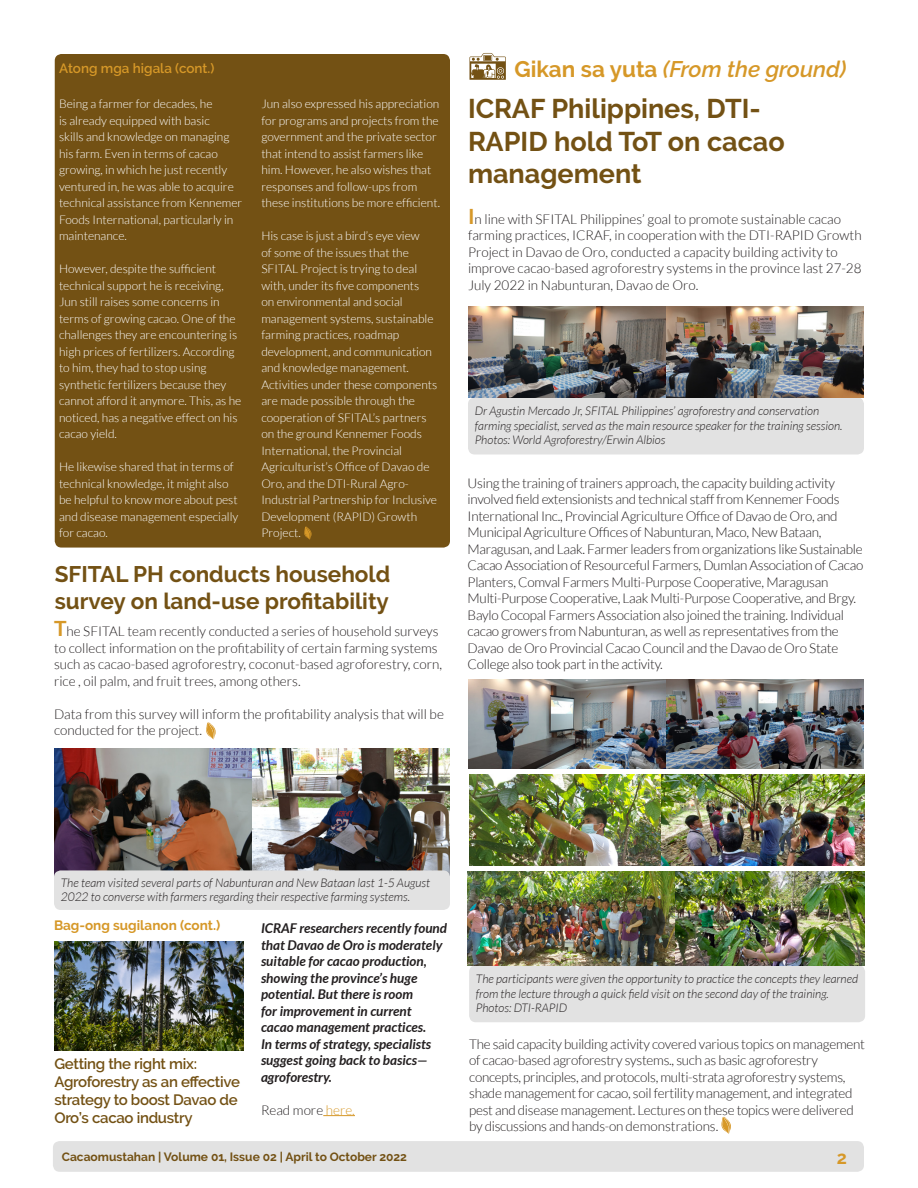
<style>
.page{position:relative;width:918px;height:1188px;background:#fff}
.page>*{position:absolute;margin:0;border:0;box-sizing:border-box;transform-origin:0 0}
.t1{font:700 27px/32.4px "Raleway";color:#735114}
.t2{font:700 22.5px/27px "Raleway";color:#735114}
.t3{font:italic 600 22.5px "Raleway";color:#d69828}
.t4{font:700 18px "Raleway";color:#d69828}
.t5{font:600 15px/18px "Raleway";letter-spacing:-.02em;color:#735114}
.t6{font:300 13.5px/16.5px "Lato";letter-spacing:-.02em;color:#231f20}
.t7{font:300 13.5px/16.5px "Lato";color:#231f20}
.t8{font:italic 700 13.5px/16.5px "Lato";color:#231f20}
.t9{font:700 13.5px "Raleway";color:#d69828}
.t10{font:600 13.5px "Raleway";color:#d69828}
.t11{font:300 12px/16.5px "Lato";color:#fff}
.t12{font:italic 300 12px/14.4px "Lato";color:#231f20}
.t13{font:700 12px "Raleway";color:#735114}
.s1{font-weight:700;font-style:normal}
.s2{font-weight:700;font-size:21px;color:#d69828}
.s3{color:#d69828}
</style>
<div class="page">
<div style="left:53px;top:1141px;width:811px;height:31px;background:#e2e2e2;border-radius:7px"></div>
<div style="left:55px;top:54px;width:395px;height:494px;background:#735114;border-radius:7px"></div>
<svg style="left:470px;top:53px;width:36px;height:27px"></svg>
<div style="left:468px;top:397px;width:396px;height:58px;background:#e2e2e2;border-radius:7px"></div>
<svg style="left:721px;top:1117px;width:10px;height:17px"></svg>
<svg style="left:304px;top:526px;width:8px;height:14px"></svg>
<img style="left:468px;top:306px;width:396px;height:91px">
<img style="left:469px;top:775px;width:193px;height:91px">
<img style="left:662px;top:775px;width:203px;height:91px">
<div style="left:469px;top:965px;width:396px;height:57px;background:#e2e2e2;border-radius:7px"></div>
<img style="left:468px;top:680px;width:396px;height:89px">
<img style="left:675px;top:872px;width:190px;height:93px">
<img style="left:467px;top:872px;width:208px;height:93px">
<img style="left:54px;top:748px;width:396px;height:126px">
<div style="left:54px;top:870px;width:396px;height:40px;background:#e2e2e2;border-radius:7px"></div>
<hr style="left:323px;top:1115px;width:32px;height:1px;background:#d69828">
<img style="left:54px;top:941px;width:189px;height:109px">
<svg style="left:206px;top:722px;width:10px;height:18px"></svg>
<p class="t10" style="left:59px;top:60px;width:157px">Atong mga higala (cont.)</p>
<p class="t3" style="left:514px;top:56px;width:334px"><span class="s1">Gikan sa yuta</span> (From the ground)</p>
<p class="t11" style="left:59px;top:95px;width:185px">Being a farmer for decades, he<br>is already equipped with basic<br>skills and knowledge on managing his farm. Even in terms of cacao growing, in which he just recently ventured in, he was able to acquire technical assistance from Kennemer<br>Foods International, particularly in maintenance.</p>
<p class="t11" style="left:59px;top:260px;width:184px">However, despite the sufficient technical support he is receiving,<br>Jun still raises some concerns in terms of growing cacao. One of the challenges they are encountering is high prices of fertilizers. According to him, they had to stop using synthetic fertilizers because they cannot afford it anymore. This, as he noticed, has a negative effect on his cacao yield.</p>
<p class="t11" style="left:59px;top:458px;width:181px">He likewise shared that in terms of technical knowledge, it might also be helpful to know more about pest and disease management especially for cacao.</p>
<p class="t11" style="left:261px;top:95px;width:180px">Jun also expressed his appreciation for programs and projects from the government and the private sector that intend to assist farmers like him. However, he also wishes that responses and follow-ups from these institutions be more efficient.</p>
<p class="t11" style="left:261px;top:227px;width:177px">His case is just a bird’s eye view<br>of some of the issues that the<br>SFITAL Project is trying to deal with, under its five components<br>on environmental and social management systems, sustainable farming practices, roadmap development, and communication and knowledge management.<br>Activities under these components are made possible through the cooperation of SFITAL’s partners on the ground Kennemer Foods<br>International, the Provincial<br>Agriculturist’s Office of Davao de<br>Oro, and the DTI-Rural Agro-<br>Industrial Partnership for Inclusive<br>Development (RAPID) Growth<br>Project.</p>
<p class="t2" style="left:55px;top:560px;width:337px">SFITAL PH conducts household survey on land-use profitability</p>
<p class="t7" style="left:54px;top:623px;width:390px"><span class="s2">T</span>he SFITAL team recently conducted a series of household surveys to collect information on the profitability of certain farming systems such as cacao-based agroforestry, coconut-based agroforestry, corn, rice , oil palm, and fruit trees, among others.</p>
<p class="t7" style="left:54px;top:705px;width:391px">Data from this survey will inform the profitability analysis that will be conducted for the project.</p>
<p class="t1" style="left:468px;top:93px;width:318px">ICRAF Philippines, DTI-<br>RAPID hold ToT on cacao management</p>
<p class="t7" style="left:468px;top:210px;width:395px"><span class="s2">I</span>n line with SFITAL Philippines’ goal to promote sustainable cacao farming practices, ICRAF, in cooperation with the DTI-RAPID Growth Project in Davao de Oro, conducted a capacity building activity to improve cacao-based agroforestry systems in the province last 27-28<br>July 2022 in Nabunturan, Davao de Oro.</p>
<p class="t12" style="left:475px;top:404px;width:369px">Dr Agustin Mercado Jr, SFITAL Philippines’ agroforestry and conservation farming specialist, served as the main resource speaker for the training session.<br>Photos: World Agroforestry/Erwin Albios</p>
<p class="t6" style="left:468px;top:474px;width:397px">Using the training of trainers approach, the capacity building activity involved field extensionists and technical staff from Kennemer Foods International Inc., Provincial Agriculture Office of Davao de Oro, and Municipal Agriculture Offices of Nabunturan, Maco, New Bataan, Maragusan, and Laak. Farmer leaders from organizations like Sustainable Cacao Association of Resourceful Farmers, Dumlan Association of Cacao Planters, Comval Farmers Multi-Purpose Cooperative, Maragusan Multi-Purpose Cooperative, Laak Multi-Purpose Cooperative, and Brgy.<br>Baylo Cocopal Farmers Association also joined the training. Individual cacao growers from Nabunturan, as well as representatives from the Davao de Oro Provincial Cacao Council and the Davao de Oro State College also took part in the activity.</p>
<p class="t12" style="left:61px;top:876px;width:371px">The team visited several parts of Nabunturan and New Bataan last 1-5 August<br>2022 to converse with farmers regarding their respective farming systems.</p>
<p class="t9" style="left:54px;top:917px;width:168px">Bag-ong sugilanon (cont.)</p>
<p class="t8" style="left:261px;top:920px;width:188px">ICRAF researchers recently found that Davao de Oro is moderately suitable for cacao production, showing the province’s huge potential. But there is room<br>for improvement in current cacao management practices.<br>In terms of strategy, specialists suggest going back to basics— agroforestry.</p>
<p class="t7" style="left:261px;top:1101px;width:95px">Read more <span class="s3">here.</span></p>
<p class="t5" style="left:54px;top:1055px;width:187px">Getting the right mix:<br>Agroforestry as an effective strategy to boost Davao de<br>Oro’s cacao industry</p>
<p class="t12" style="left:476px;top:972px;width:384px">The participants were given the opportunity to practice the concepts they learned from the lecture through a quick field visit on the second day of the training.<br>Photos: DTI-RAPID</p>
<p class="t6" style="left:469px;top:1035px;width:397px">The said capacity building activity covered various topics on management of cacao-based agroforestry systems., such as basic agroforestry concepts, principles, and protocols, multi-strata agroforestry systems, shade management for cacao, soil fertility management, and integrated pest and disease management. Lectures on these topics were delivered by discussions and hands-on demonstrations.</p>
<p class="t13" style="left:62px;top:1150px;width:347px">Cacaomustahan | Volume 01, Issue 02 | April to October 2022</p>
<h3 class="t4" style="left:837px;top:1147px;width:12px">2</h3>
</div>
